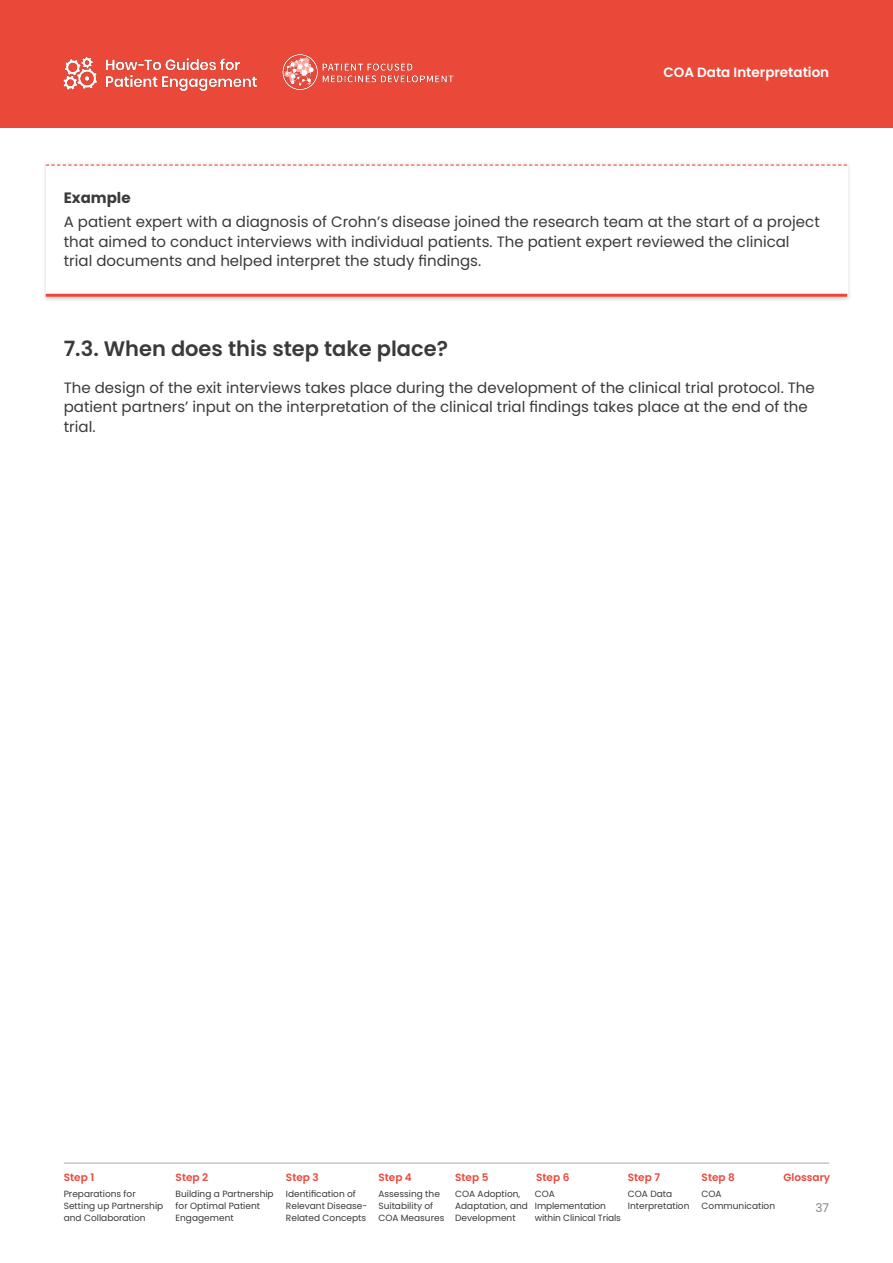
<style>
.page{position:relative;width:893px;height:1263px;background:#fff}
.page>*{position:absolute;margin:0;border:0;box-sizing:border-box;transform-origin:0 0}
.t1{font:600 21px "Poppins";color:#3b3a3a}
.t2{font:15px/19.5px "Poppins";color:#3b3a3a}
.t3{font:700 15px "Poppins";color:#3b3a3a}
.t4{font:600 13.5px "Poppins";color:#fff}
.t5{font:12px "Poppins";color:#808285}
.t6{font:600 10.5px "Poppins";color:#ea4939}
.t7{font:9px/12px "Poppins";color:#3b3a3a}
</style>
<div class="page">
<div style="left:0;top:0;width:893px;height:128px;background:#ea4939"></div>
<img style="left:282px;top:54px;width:172px;height:37px">
<img style="left:63px;top:56px;width:194px;height:35px">
<hr style="left:64px;top:1163px;width:765px;height:1px;background:#a7a9ac">
<div style="left:42px;top:161px;width:810px;height:10px;background:#fbfbfb"></div>
<svg style="left:46px;top:164px;width:801px;height:2px"></svg>
<div style="left:42px;top:290px;width:810px;height:12px;background:#000;opacity:.16"></div>
<hr style="left:46px;top:294px;width:801px;height:3px;background:#ea4939">
<p class="t4" style="left:663px;top:65px;width:167px">COA Data Interpretation</p>
<p class="t3" style="left:64px;top:189px;width:68px">Example</p>
<p class="t2" style="left:64px;top:212px;width:757px">A patient expert with a diagnosis of Crohn’s disease joined the research team at the start of a project that aimed to conduct interviews with individual patients. The patient expert reviewed the clinical trial documents and helped interpret the study findings.</p>
<h1 class="t1" style="left:64px;top:336px;width:386px">7.3. When does this step take place?</h1>
<p class="t2" style="left:64px;top:378px;width:752px">The design of the exit interviews takes place during the development of the clinical trial protocol. The patient partners’ input on the interpretation of the clinical trial findings takes place at the end of the trial.</p>
<p class="t6" style="left:64px;top:1171px;width:32px">Step 1</p>
<p class="t6" style="left:176px;top:1171px;width:34px">Step 2</p>
<p class="t6" style="left:286px;top:1171px;width:34px">Step 3</p>
<p class="t6" style="left:378px;top:1171px;width:35px">Step 4</p>
<p class="t6" style="left:455px;top:1171px;width:35px">Step 5</p>
<p class="t6" style="left:536px;top:1171px;width:35px">Step 6</p>
<p class="t6" style="left:628px;top:1171px;width:34px">Step 7</p>
<p class="t6" style="left:702px;top:1171px;width:35px">Step 8</p>
<p class="t6" style="left:783px;top:1171px;width:48px">Glossary</p>
<p class="t7" style="left:64px;top:1188px;width:101px">Preparations for<br>Setting up Partnership and Collaboration</p>
<p class="t7" style="left:176px;top:1188px;width:100px">Building a Partnership for Optimal Patient<br>Engagement</p>
<p class="t7" style="left:286px;top:1188px;width:83px">Identification of<br>Relevant Disease-<br>Related Concepts</p>
<p class="t7" style="left:378px;top:1188px;width:67px">Assessing the<br>Suitability of<br>COA Measures</p>
<p class="t7" style="left:455px;top:1188px;width:74px">COA Adoption,<br>Adaptation, and<br>Development</p>
<p class="t7" style="left:535px;top:1188px;width:88px">COA<br>Implementation within Clinical Trials</p>
<p class="t7" style="left:628px;top:1188px;width:63px">COA Data<br>Interpretation</p>
<p class="t7" style="left:702px;top:1188px;width:75px">COA<br>Communication</p>
<p class="t5" style="left:816px;top:1200px;width:15px">37</p>
</div>
